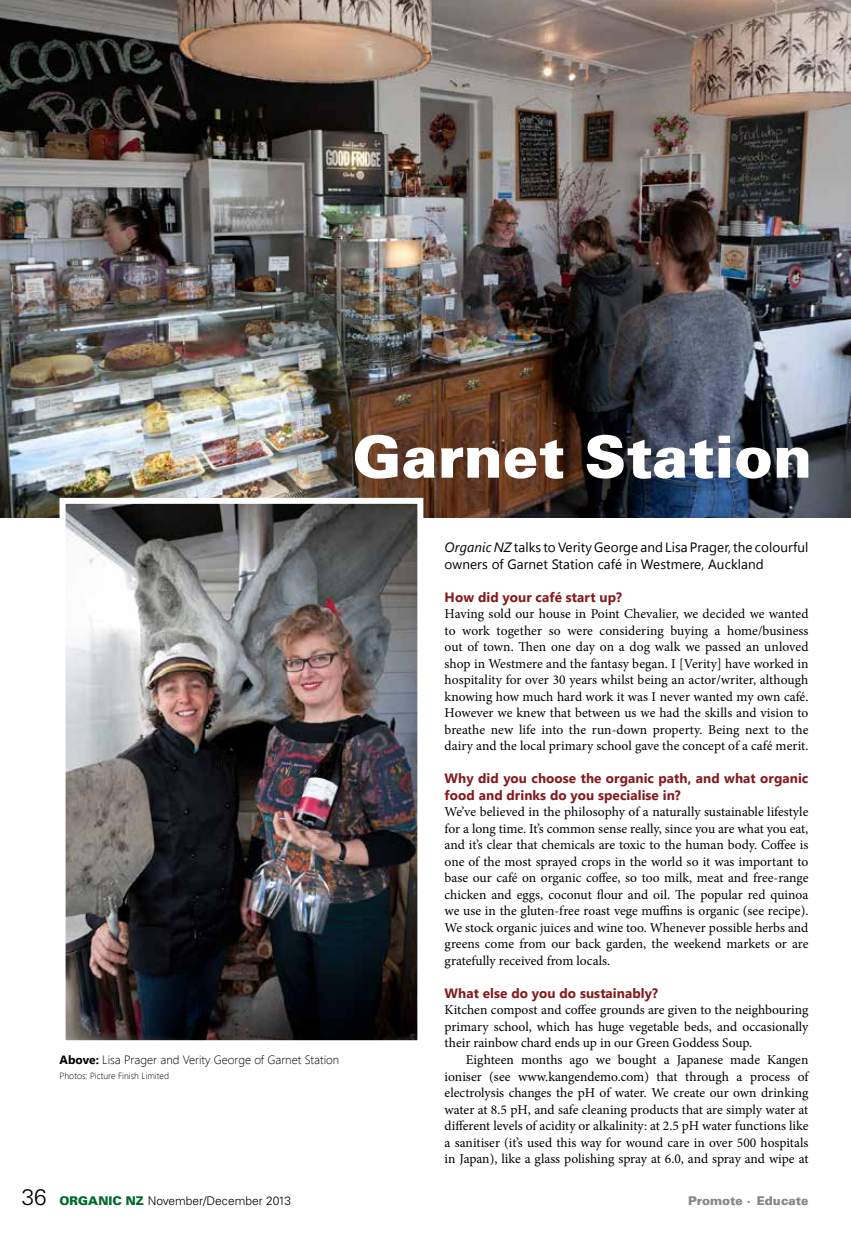
<style>
.page{position:relative;width:851px;height:1234px;background:#fff}
.page>*{position:absolute;margin:0;border:0;box-sizing:border-box;transform-origin:0 0}
.t1{font:900 58.05px "Univers";letter-spacing:.005em;color:#fff}
.t2{font:13.5px/16.5px "Minion Pro";color:#000;text-align:justify}
.t3{font:700 13.5px/16.5px "Segoe UI";letter-spacing:.005em;color:#86191b}
.t4{font:13.5px/16.5px "Segoe UI";letter-spacing:.005em;color:#000}
.t5{font:300 12px "Segoe UI";color:#000}
.t6{font:300 12px "Univers CE";color:#000}
.t7{font:900 12px "Univers";color:#878787}
.t8{font:300 9px "Segoe UI";color:#000}
.s1{font-weight:700}
.s2{font-style:italic}
.s3{font-size:22.5px}
.s4{font-family:"Univers";font-weight:900;color:#006b2d}
</style>
<div class="page">
<img style="left:0;top:0;width:850px;height:517px">
<img style="left:67px;top:504px;width:349px;height:534px">
<div style="left:60px;top:497px;width:363px;height:548px;border:6px solid #fff"></div>
<h1 class="t1" style="left:353px;top:418px;width:460px">Garnet Station</h1>
<p class="t5" style="left:60px;top:1051px;width:281px"><span class="s1">Above:</span> Lisa Prager and Verity George of Garnet Station</p>
<p class="t8" style="left:60px;top:1069px;width:111px">Photos: Picture Finish Limited</p>
<p class="t4" style="left:444px;top:538px;width:365px"><span class="s2">Organic NZ</span> talks to Verity George and Lisa Prager, the colourful owners of Garnet Station café in Westmere, Auckland</p>
<p class="t3" style="left:444px;top:588px;width:179px">How did your café start up?</p>
<p class="t2" style="left:444px;top:605px;width:365px">Having sold our house in Point Chevalier, we decided we wanted to work together so were considering buying a home/business out of town. Then one day on a dog walk we passed an unloved shop in Westmere and the fantasy began. I [Verity] have worked in hospitality for over 30 years whilst being an actor/writer, although knowing how much hard work it was I never wanted my own café.<br>However we knew that between us we had the skills and vision to breathe new life into the run-down property. Being next to the dairy and the local primary school gave the concept of a café merit.</p>
<p class="t3" style="left:444px;top:769px;width:365px">Why did you choose the organic path, and what organic food and drinks do you specialise in?</p>
<p class="t2" style="left:444px;top:803px;width:365px">We’ve believed in the philosophy of a naturally sustainable lifestyle for a long time. It’s common sense really, since you are what you eat, and it’s clear that chemicals are toxic to the human body. Coffee is one of the most sprayed crops in the world so it was important to base our café on organic coffee, so too milk, meat and free-range chicken and eggs, coconut flour and oil. The popular red quinoa we use in the gluten-free roast vege muffins is organic (see recipe).<br>We stock organic juices and wine too. Whenever possible herbs and greens come from our back garden, the weekend markets or are gratefully received from locals.</p>
<p class="t3" style="left:444px;top:983px;width:215px">What else do you do sustainably?</p>
<p class="t2" style="left:444px;top:1001px;width:365px">Kitchen compost and coffee grounds are given to the neighbouring primary school, which has huge vegetable beds, and occasionally their rainbow chard ends up in our Green Goddess Soup.</p>
<p class="t2" style="left:444px;top:1051px;width:365px;text-indent:21px">Eighteen months ago we bought a Japanese made Kangen ioniser (see www.kangendemo.com) that through a process of electrolysis changes the pH of water. We create our own drinking water at 8.5 pH, and safe cleaning products that are simply water at different levels of acidity or alkalinity: at 2.5 pH water functions like a sanitiser (it’s used this way for wound care in over 500 hospitals in Japan), like a glass polishing spray at 6.0, and spray and wipe at</p>
<p class="t6" style="left:22px;top:1194px;width:271px"><span class="s3">36</span> <span class="s4">ORGANIC NZ</span> November/December 2013</p>
<p class="t7" style="left:688px;top:1192px;width:122px">Promote • Educate</p>
</div>
